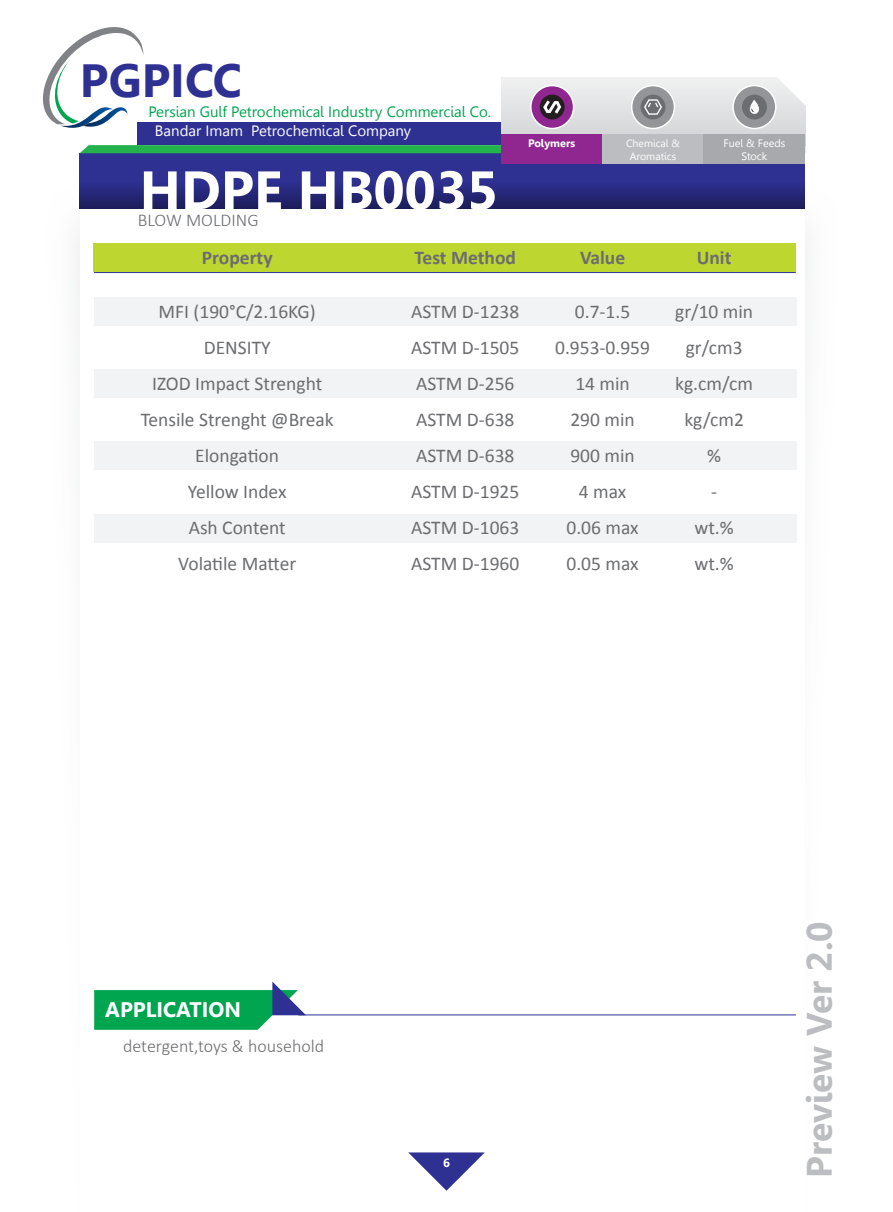
<style>
.page{position:relative;width:893px;height:1212px;background:#fff}
.page>*{position:absolute;margin:0;border:0;box-sizing:border-box;transform-origin:0 0}
.t1{font:700 54px "Gisha";color:#fff}
.t2{font:700 46.5px "Gisha";color:#2e3092}
.t3{font:700 35.25px "Gisha";color:#bcbdc0}
.t4{font:700 21px "Gisha";color:#fff}
.t5{font:19.5px "Calibri";color:#6c6d70}
.t6{font:700 19.5px "Calibri";color:#6c6d70}
.t7{font:300 18px "Calibri";color:#6c6d70}
.t8{font:15px "Gisha";color:#00a54f}
.t9{font:15px "Gisha";color:#fff}
.t10{font:700 12px "Gisha";color:#fff}
.t11{font:10.8px/13px "Gisha";color:#fff;text-align:center}
.t12{font:700 10.8px "Gisha";color:#fff}
.t13{font:10.5px/12.6px "Gisha";color:#fff;text-align:center}
</style>
<div class="page">
<svg style="left:80px;top:153px;width:725px;height:55px;background:#2a2c83"></svg>
<svg style="left:501px;top:77px;width:304px;height:57px;background:#e3e4e5"></svg>
<div style="left:138px;top:122px;width:363px;height:23px;background:#2e3092"></div>
<svg style="left:80px;top:145px;width:421px;height:8px;background:#28b34f"></svg>
<svg style="left:774px;top:77px;width:32px;height:37px"></svg>
<svg style="left:408px;top:1152px;width:77px;height:39px"></svg>
<svg style="left:43px;top:27px;width:101px;height:104px"></svg>
<div style="left:632px;top:86px;width:42px;height:42px;background:#939598;border-radius:50%"></div>
<div style="left:631px;top:85px;width:44px;height:44px;border:1px solid #fff;border-radius:50%"></div>
<div style="left:641px;top:95px;width:24px;height:24px;background:#6c6d70;border-radius:50%"></div>
<svg style="left:643px;top:98px;width:20px;height:17px"></svg>
<div style="left:733px;top:86px;width:43px;height:42px;background:#939598;border-radius:50%"></div>
<div style="left:732px;top:85px;width:44px;height:44px;border:1px solid #fff;border-radius:50%"></div>
<div style="left:742px;top:95px;width:25px;height:24px;background:#6c6d70;border-radius:50%"></div>
<svg style="left:750px;top:100px;width:9px;height:14px"></svg>
<div style="left:531px;top:86px;width:43px;height:42px;background:#90268f;border-radius:50%"></div>
<div style="left:530px;top:85px;width:44px;height:44px;border:1px solid #fff;border-radius:50%"></div>
<svg style="left:540px;top:95px;width:25px;height:24px"></svg>
<svg style="left:541px;top:97px;width:22px;height:20px"></svg>
<div style="left:501px;top:134px;width:101px;height:29px;background:#90268f"></div>
<div style="left:602px;top:134px;width:102px;height:29px;background:#bcbdc0"></div>
<div style="left:704px;top:134px;width:101px;height:29px;background:#a8a9ad"></div>
<div style="left:94px;top:244px;width:702px;height:28px;background:#bed630"></div>
<div style="left:94px;top:297px;width:702px;height:28px;background:#f2f3f4"></div>
<div style="left:94px;top:369px;width:702px;height:29px;background:#f2f3f4"></div>
<div style="left:94px;top:442px;width:702px;height:28px;background:#f2f3f4"></div>
<div style="left:94px;top:514px;width:702px;height:28px;background:#f2f3f4"></div>
<hr style="left:94px;top:272px;width:702px;height:1px;background:#2e3092">
<hr style="left:298px;top:1014px;width:498px;height:1px;background:#2e3092">
<svg style="left:94px;top:981px;width:212px;height:49px"></svg>
<h2 class="t2" style="left:80px;top:54px;width:163px">PGPICC</h2>
<p class="t8" style="left:148px;top:103px;width:344px">Persian Gulf Petrochemical Industry Commercial Co.</p>
<p class="t9" style="left:155px;top:122px;width:258px">Bandar Imam Petrochemical Company</p>
<p class="t1" style="left:140px;top:159px;width:360px">HDPE HB0035</p>
<p class="t7" style="left:138px;top:209px;width:122px">BLOW MOLDING</p>
<p class="t6" style="left:202px;top:245px;width:72px">Property</p>
<p class="t5" style="left:159px;top:299px;width:159px">MFI (190°C/2.16KG)</p>
<p class="t5" style="left:204px;top:335px;width:68px">DENSITY</p>
<p class="t5" style="left:152px;top:371px;width:172px">IZOD Impact Strenght</p>
<p class="t5" style="left:141px;top:407px;width:195px">Tensile Strenght @Break</p>
<p class="t5" style="left:195px;top:443px;width:85px">Elongation</p>
<p class="t5" style="left:188px;top:479px;width:100px">Yellow Index</p>
<p class="t5" style="left:189px;top:515px;width:98px">Ash Content</p>
<p class="t5" style="left:178px;top:551px;width:120px">Volatile Matter</p>
<p class="t6" style="left:415px;top:245px;width:103px">Test Method</p>
<p class="t5" style="left:411px;top:299px;width:110px">ASTM D-1238</p>
<p class="t5" style="left:411px;top:335px;width:110px">ASTM D-1505</p>
<p class="t5" style="left:416px;top:371px;width:100px">ASTM D-256</p>
<p class="t5" style="left:416px;top:407px;width:100px">ASTM D-638</p>
<p class="t5" style="left:416px;top:443px;width:100px">ASTM D-638</p>
<p class="t5" style="left:411px;top:479px;width:110px">ASTM D-1925</p>
<p class="t5" style="left:411px;top:515px;width:110px">ASTM D-1063</p>
<p class="t5" style="left:411px;top:551px;width:110px">ASTM D-1960</p>
<p class="t12" style="left:528px;top:137px;width:49px">Polymers</p>
<p class="t13" style="left:626px;top:137px;width:55px">Chemical &amp;<br>Aromatics</p>
<p class="t11" style="left:723px;top:137px;width:63px">Fuel &amp; Feeds<br>Stock</p>
<p class="t6" style="left:580px;top:245px;width:47px">Value</p>
<p class="t5" style="left:575px;top:299px;width:57px">0.7-1.5</p>
<p class="t5" style="left:555px;top:335px;width:96px">0.953-0.959</p>
<p class="t5" style="left:575px;top:371px;width:56px">14 min</p>
<p class="t5" style="left:570px;top:407px;width:66px">290 min</p>
<p class="t5" style="left:570px;top:443px;width:66px">900 min</p>
<p class="t5" style="left:579px;top:479px;width:49px">4 max</p>
<p class="t5" style="left:566px;top:515px;width:74px">0.06 max</p>
<p class="t5" style="left:566px;top:551px;width:74px">0.05 max</p>
<p class="t6" style="left:697px;top:245px;width:36px">Unit</p>
<p class="t5" style="left:675px;top:299px;width:79px">gr/10 min</p>
<p class="t5" style="left:686px;top:335px;width:58px">gr/cm3</p>
<p class="t5" style="left:675px;top:371px;width:79px">kg.cm/cm</p>
<p class="t5" style="left:684px;top:407px;width:61px">kg/cm2</p>
<p class="t5" style="left:707px;top:443px;width:15px">%</p>
<p class="t5" style="left:711px;top:479px;width:7px">-</p>
<p class="t5" style="left:694px;top:515px;width:41px">wt.%</p>
<p class="t5" style="left:694px;top:551px;width:41px">wt.%</p>
<p class="t4" style="left:105px;top:997px;width:137px">APPLICATION</p>
<p class="t7" style="left:123px;top:1035px;width:202px">detergent,toys &amp; household</p>
<p class="t10" style="left:443px;top:1156px;width:8px">6</p>
<h3 class="t3" style="left:799px;top:1178px;width:258px;rotate:-90deg">Preview Ver 2.0</h3>
</div>
